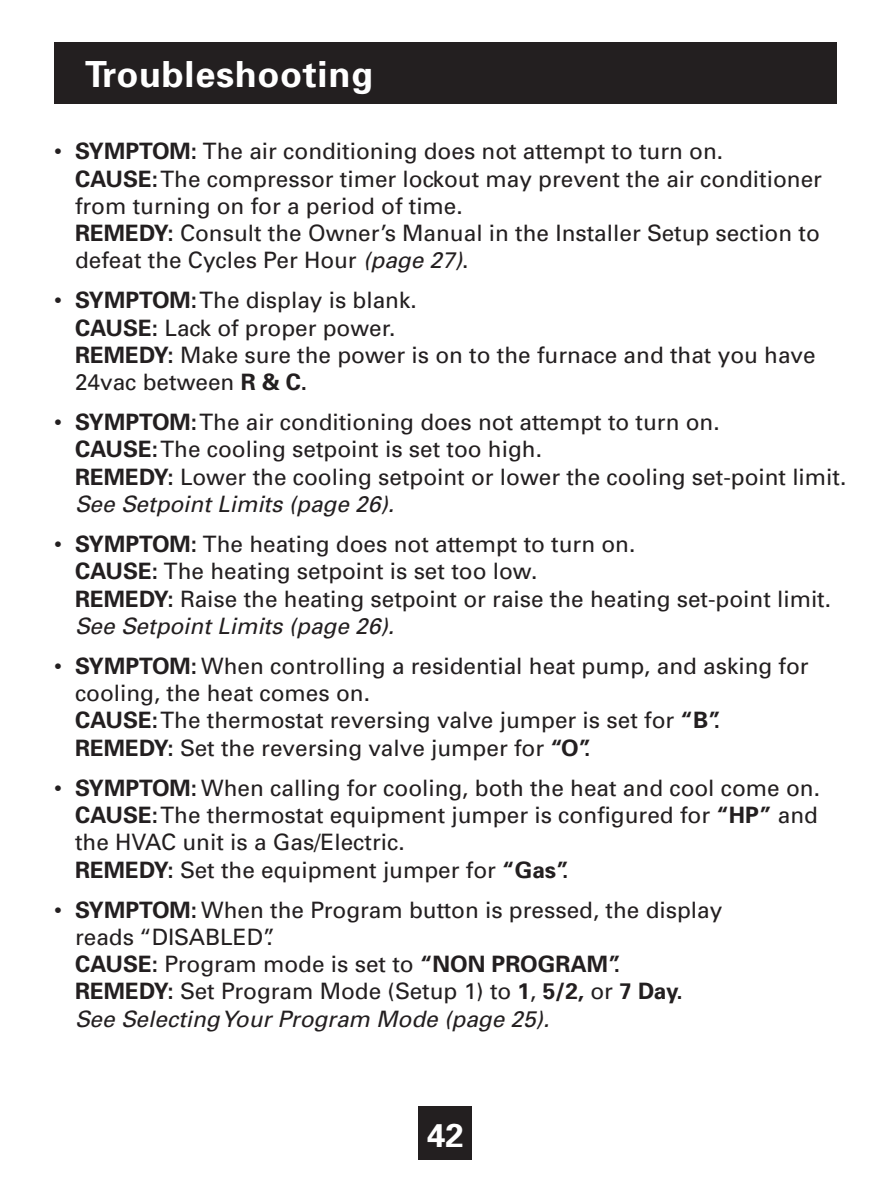
<style>
.page{position:relative;width:891px;height:1188px;background:#fff}
.page>*{position:absolute;margin:0;border:0;box-sizing:border-box;transform-origin:0 0}
.t1{font:700 36px "Univers";letter-spacing:.02em;color:#fff}
.t2{font:700 33px "Univers";color:#fff}
.t3{font:22.5px/27px "Univers";color:#231f20}
.s1{font-weight:700}
.s2{font-style:italic}
</style>
<div class="page">
<div style="left:418px;top:1106px;width:54px;height:54px;background:#231f20"></div>
<div style="left:54px;top:42px;width:783px;height:62px;background:#231f20"></div>
<h1 class="t1" style="left:85px;top:52px;width:289px">Troubleshooting</h1>
<p class="t3" style="left:75px;top:138px;width:749px;text-indent:-21px">• <span class="s1">SYMPTOM:</span> The air conditioning does not attempt to turn on.<br><span class="s1">CAUSE:</span> The compressor timer lockout may prevent the air conditioner from turning on for a period of time.<br><span class="s1">REMEDY:</span> Consult the Owner’s Manual in the Installer Setup section to defeat the Cycles Per Hour <span class="s2">(page 27)</span>.</p>
<p class="t3" style="left:75px;top:287px;width:742px;text-indent:-21px">• <span class="s1">SYMPTOM:</span> The display is blank.<br><span class="s1">CAUSE:</span> Lack of proper power.<br><span class="s1">REMEDY:</span> Make sure the power is on to the furnace and that you have 24vac between <span class="s1">R &amp; C.</span></p>
<p class="t3" style="left:75px;top:409px;width:773px;text-indent:-21px">• <span class="s1">SYMPTOM:</span> The air conditioning does not attempt to turn on.<br><span class="s1">CAUSE:</span> The cooling setpoint is set too high.<br><span class="s1">REMEDY:</span> Lower the cooling setpoint or lower the cooling set-point limit.<br><span class="s2">See Setpoint Limits (page 26).</span></p>
<p class="t3" style="left:75px;top:531px;width:758px;text-indent:-21px">• <span class="s1">SYMPTOM:</span> The heating does not attempt to turn on.<br><span class="s1">CAUSE:</span> The heating setpoint is set too low.<br><span class="s1">REMEDY:</span> Raise the heating setpoint or raise the heating set-point limit.<br><span class="s2">See Setpoint Limits (page 26).</span></p>
<p class="t3" style="left:75px;top:653px;width:735px;text-indent:-21px">• <span class="s1">SYMPTOM:</span> When controlling a residential heat pump, and asking for cooling, the heat comes on.<br><span class="s1">CAUSE:</span> The thermostat reversing valve jumper is set for <span class="s1">“B”.<br>REMEDY:</span> Set the reversing valve jumper for <span class="s1">“O”.</span></p>
<p class="t3" style="left:75px;top:775px;width:747px;text-indent:-21px">• <span class="s1">SYMPTOM:</span> When calling for cooling, both the heat and cool come on.<br><span class="s1">CAUSE:</span> The thermostat equipment jumper is configured for <span class="s1">“HP”</span> and the HVAC unit is a Gas/Electric.<br><span class="s1">REMEDY:</span> Set the equipment jumper for <span class="s1">“Gas”.</span></p>
<p class="t3" style="left:75px;top:897px;width:649px;text-indent:-21px">• <span class="s1">SYMPTOM:</span> When the Program button is pressed, the display reads “DISABLED”.<br><span class="s1">CAUSE:</span> Program mode is set to <span class="s1">“NON PROGRAM”.<br>REMEDY:</span> Set Program Mode (Setup 1) to <span class="s1">1</span>, <span class="s1">5/2,</span> or <span class="s1">7 Day.<br></span><span class="s2">See Selecting Your Program Mode (page 25).</span></p>
<h2 class="t2" style="left:427px;top:1115px;width:38px">42</h2>
</div>
